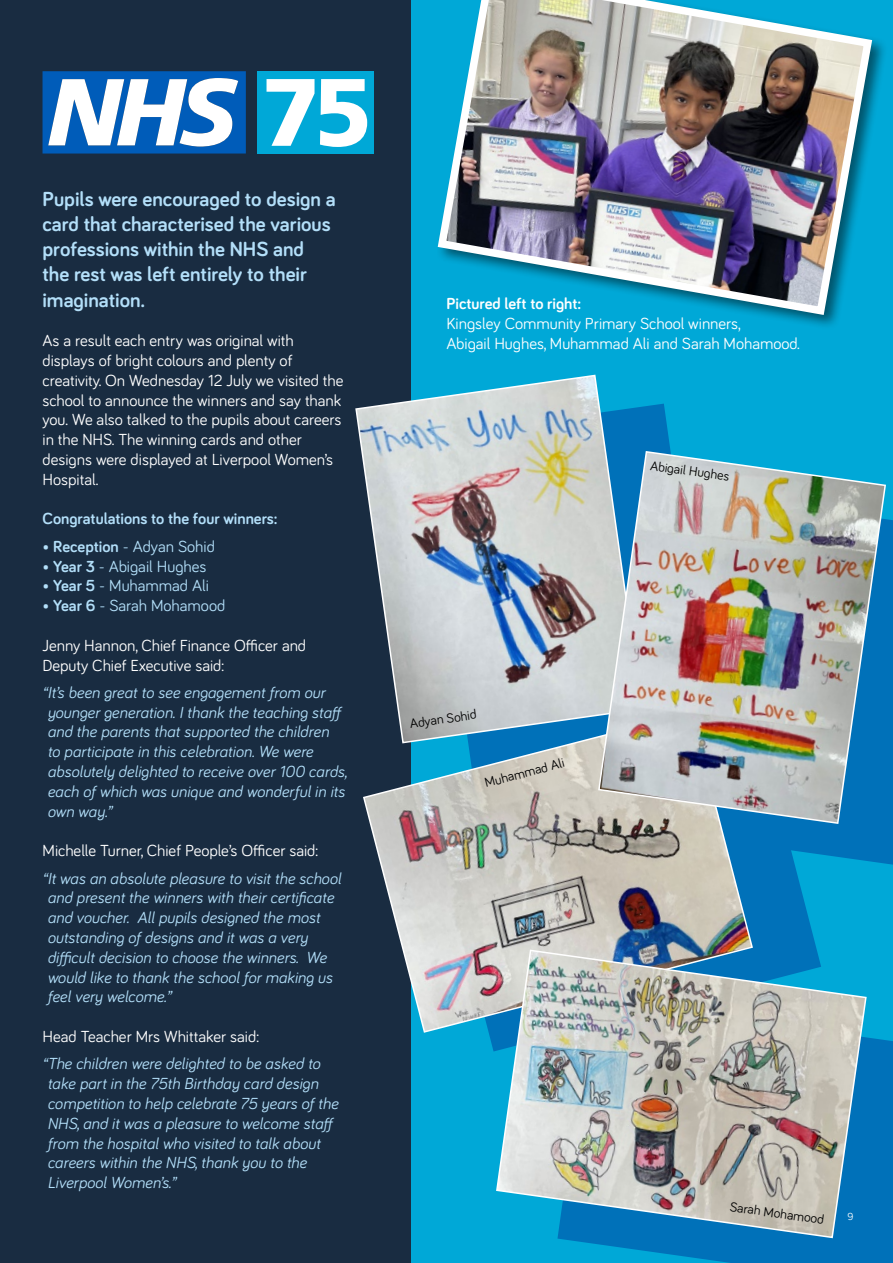
<style>
.page{position:relative;width:893px;height:1263px;background:#fff}
.page>*{position:absolute;margin:0;border:0;box-sizing:border-box;transform-origin:0 0}
.t1{font:700 21px/25.2px "Bariol";color:#b3dff9}
.t2{font:italic 16.5px/19.8px "Bariol";color:#b3dff9}
.t3{font:16.5px/19.8px "Bariol";color:#fff}
.t4{font:16.5px "Bariol";color:#b3dff9}
.t5{font:700 16.5px "Bariol";color:#b3dff9}
.t6{font:700 16.5px "Bariol";color:#fff}
.t7{font:13.5px "Bariol";color:#000}
.t8{font:10.5px "Bariol";color:#fff}
.s1{font-weight:700}
</style>
<div class="page">
<div style="left:400px;top:0;width:493px;height:1263px;background:#00a8d7"></div>
<svg style="left:489px;top:865px;width:328px;height:186px;fill:#0071b9"></svg>
<svg style="left:643px;top:404px;width:28px;height:46px"></svg>
<svg style="left:754px;top:519px;width:139px;height:346px;background:#0076bc"></svg>
<svg style="left:562px;top:1037px;width:331px;height:226px;fill:#0071b9"></svg>
<div style="left:0;top:0;width:410px;height:1263px;background:#192c41"></div>
<img style="left:363px;top:744px;width:391px;height:290px">
<img style="left:355px;top:374px;width:288px;height:370px">
<div style="left:258px;top:71px;width:116px;height:83px;background:#00a8d7"></div>
<svg style="left:267px;top:79px;width:100px;height:68px"></svg>
<svg style="left:43px;top:71px;width:203px;height:83px;background:#75a5d6"></svg>
<img style="left:597px;top:450px;width:290px;height:375px">
<img style="left:437px;top:0;width:439px;height:319px">
<img style="left:495px;top:949px;width:372px;height:290px">
<p class="t1" style="left:43px;top:185px;width:295px">Pupils were encouraged to design a card that characterised the various professions within the NHS and the rest was left entirely to their imagination.</p>
<p class="t3" style="left:43px;top:330px;width:302px">As a result each entry was original with displays of bright colours and plenty of creativity. On Wednesday 12 July we visited the school to announce the winners and say thank you. We also talked to the pupils about careers in the NHS. The winning cards and other designs were displayed at Liverpool Women’s Hospital.</p>
<p class="t5" style="left:43px;top:508px;width:237px">Congratulations to the four winners:</p>
<p class="t4" style="left:43px;top:535px;width:174px"><span class="s1">• Reception</span> - Adyan Sohid</p>
<p class="t4" style="left:43px;top:555px;width:165px"><span class="s1">• Year 3</span> - Abigail Hughes</p>
<p class="t4" style="left:43px;top:574px;width:168px"><span class="s1">• Year 5</span> - Muhammad Ali</p>
<p class="t4" style="left:43px;top:594px;width:184px"><span class="s1">• Year 6</span> - Sarah Mohamood</p>
<p class="t3" style="left:43px;top:634px;width:265px">Jenny Hannon, Chief Finance Officer and<br>Deputy Chief Executive said:</p>
<p class="t2" style="left:43px;top:681px;width:306px">“It’s been great to see engagement from our younger generation. I thank the teaching staff and the parents that supported the children<br>to participate in this celebration. We were absolutely delighted to receive over 100 cards, each of which was unique and wonderful in its own way.”</p>
<p class="t3" style="left:43px;top:840px;width:277px">Michelle Turner, Chief People’s Officer said:</p>
<p class="t2" style="left:43px;top:867px;width:300px">“It was an absolute pleasure to visit the school and present the winners with their certificate and voucher. All pupils designed the most outstanding of designs and it was a very difficult decision to choose the winners. We would like to thank the school for making us feel very welcome.”</p>
<p class="t3" style="left:43px;top:1026px;width:218px">Head Teacher Mrs Whittaker said:</p>
<p class="t2" style="left:43px;top:1053px;width:297px">“The children were delighted to be asked to take part in the 75th Birthday card design competition to help celebrate 75 years of the NHS, and it was a pleasure to welcome staff from the hospital who visited to talk about careers within the NHS, thank you to the Liverpool Women’s.”</p>
<p class="t6" style="left:446px;top:293px;width:136px">Pictured left to right:</p>
<p class="t3" style="left:446px;top:313px;width:355px">Kingsley Community Primary School winners,<br>Abigail Hughes, Muhammad Ali and Sarah Mohamood.</p>
<p class="t7" style="left:652px;top:456px;width:81px;rotate:8deg">Abigail Hughes</p>
<p class="t7" style="left:409px;top:714px;width:69px;rotate:-8deg">Adyan Sohid</p>
<p class="t7" style="left:483px;top:773px;width:83px;rotate:-14deg">Muhammad Ali</p>
<p class="t7" style="left:731px;top:1197px;width:96px;rotate:8deg">Sarah Mohamood</p>
<p class="t8" style="left:847px;top:1210px;width:7px">9</p>
</div>
